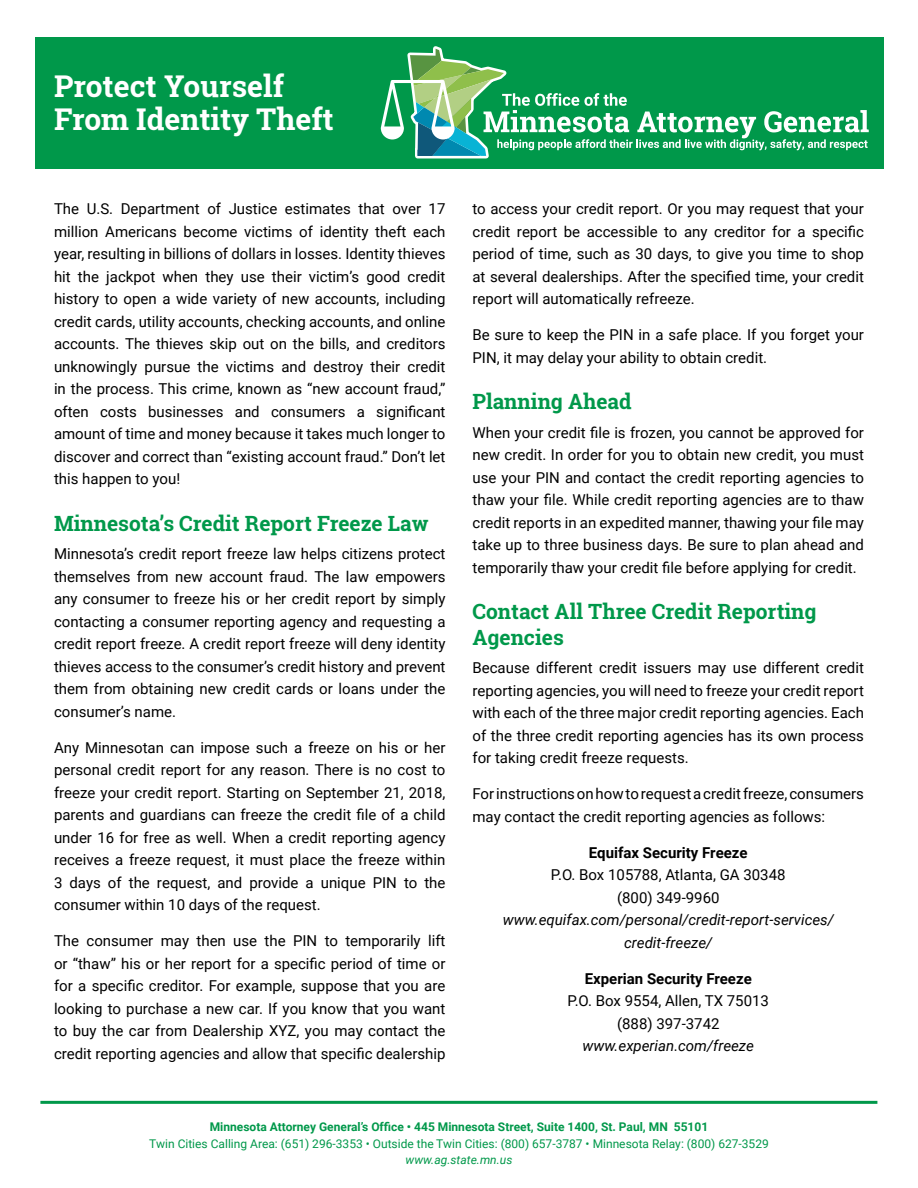
<style>
.page{position:relative;width:918px;height:1188px;background:#fff}
.page>*{position:absolute;margin:0;border:0;box-sizing:border-box;transform-origin:0 0}
.h1{font:700 30px/33px "Roboto Slab";color:#fff}
.h2{font:700 21px/25.5px "Roboto Slab";color:#00984a}
.p{font:15px/22.5px "Roboto";color:#000;text-align:justify}
.p_1{font:15px/22.5px "Roboto";color:#000;text-align:justify}
.p-2{font:italic 15px/22.5px "Roboto";color:#000;text-align:center}
.t1{font:12px/16.5px "Roboto";color:#00984a;text-align:center}
.s1{font-weight:700;font-style:normal}
.s2{font-style:normal}
.s3{font-weight:700}
.s4{font-style:italic}
</style>
<div class="page">
<hr style="left:40px;top:1101px;width:837px;height:3px;background:#00984a">
<div style="left:35px;top:37px;width:848px;height:131px;background:#00984a"></div>
<svg style="left:381px;top:46px;width:488px;height:113px"></svg>
<h1 class="h1" style="left:54px;top:69px;width:281px">Protect Yourself<br>From Identity Theft</h1>
<p class="p" style="left:54px;top:197px;width:393px">The U.S. Department of Justice estimates that over 17 million Americans become victims of identity theft each year, resulting in billions of dollars in losses. Identity thieves hit the jackpot when they use their victim’s good credit history to open a wide variety of new accounts, including credit cards, utility accounts, checking accounts, and online accounts. The thieves skip out on the bills, and creditors unknowingly pursue the victims and destroy their credit in the process. This crime, known as “new account fraud,” often costs businesses and consumers a significant amount of time and money because it takes much longer to discover and correct than “existing account fraud.” Don’t let this happen to you!</p>
<h2 class="h2" style="left:54px;top:510px;width:376px">Minnesota’s Credit Report Freeze Law</h2>
<p class="p_1" style="left:54px;top:542px;width:393px">Minnesota’s credit report freeze law helps citizens protect themselves from new account fraud. The law empowers any consumer to freeze his or her credit report by simply contacting a consumer reporting agency and requesting a credit report freeze. A credit report freeze will deny identity thieves access to the consumer’s credit history and prevent them from obtaining new credit cards or loans under the consumer’s name.</p>
<p class="p" style="left:54px;top:736px;width:393px">Any Minnesotan can impose such a freeze on his or her personal credit report for any reason. There is no cost to freeze your credit report. Starting on September 21, 2018, parents and guardians can freeze the credit file of a child under 16 for free as well. When a credit reporting agency receives a freeze request, it must place the freeze within 3 days of the request, and provide a unique PIN to the consumer within 10 days of the request.</p>
<p class="p" style="left:54px;top:929px;width:393px">The consumer may then use the PIN to temporarily lift or “thaw” his or her report for a specific period of time or for a specific creditor. For example, suppose that you are looking to purchase a new car. If you know that you want to buy the car from Dealership XYZ, you may contact the credit reporting agencies and allow that specific dealership</p>
<p class="p" style="left:472px;top:197px;width:393px">to access your credit report. Or you may request that your credit report be accessible to any creditor for a specific period of time, such as 30 days, to give you time to shop at several dealerships. After the specified time, your credit report will automatically refreeze.</p>
<p class="p" style="left:472px;top:323px;width:393px">Be sure to keep the PIN in a safe place. If you forget your<br>PIN, it may delay your ability to obtain credit.</p>
<h2 class="h2" style="left:472px;top:389px;width:161px">Planning Ahead</h2>
<p class="p_1" style="left:472px;top:421px;width:393px">When your credit file is frozen, you cannot be approved for new credit. In order for you to obtain new credit, you must use your PIN and contact the credit reporting agencies to thaw your file. While credit reporting agencies are to thaw credit reports in an expedited manner, thawing your file may take up to three business days. Be sure to plan ahead and temporarily thaw your credit file before applying for credit.</p>
<h2 class="h2" style="left:472px;top:599px;width:346px">Contact All Three Credit Reporting<br>Agencies</h2>
<p class="p_1" style="left:472px;top:656px;width:393px">Because different credit issuers may use different credit reporting agencies, you will need to freeze your credit report with each of the three major credit reporting agencies. Each of the three credit reporting agencies has its own process for taking credit freeze requests.</p>
<p class="p" style="left:472px;top:782px;width:393px">For instructions on how to request a credit freeze, consumers may contact the credit reporting agencies as follows:</p>
<p class="p-2" style="left:503px;top:841px;width:333px"><span class="s1">Equifax Security Freeze<br></span><span class="s2">P.O. Box 105788, Atlanta, GA 30348<br>(800) 349-9960 </span>www.equifax.com/personal/credit-report-services/ credit-freeze/</p>
<p class="p" style="left:568px;top:967px;width:203px;text-align:center"><span class="s3">Experian Security Freeze<br></span>P.O. Box 9554, Allen, TX 75013 (888) 397-3742 <span class="s4">www.experian.com/freeze</span></p>
<p class="t1" style="left:149px;top:1118px;width:621px"><span class="s3">Minnesota Attorney General’s Office • 445 Minnesota Street, Suite 1400, St. Paul, MN 55101<br></span>Twin Cities Calling Area: (651) 296-3353 • Outside the Twin Cities: (800) 657-3787 • Minnesota Relay: (800) 627-3529 <span class="s4">www.ag.state.mn.us</span></p>
</div>
